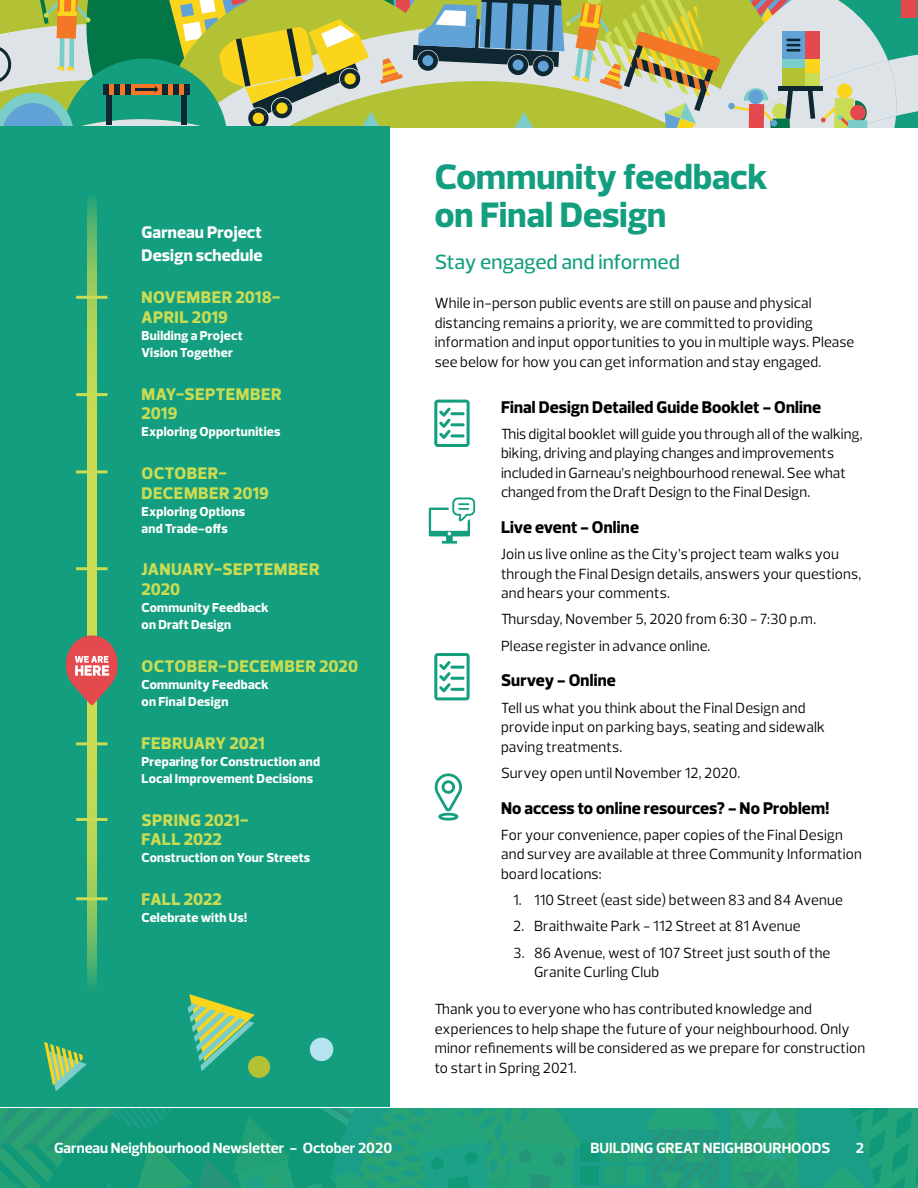
<style>
.page{position:relative;width:918px;height:1188px;background:#fff}
.page>*{position:absolute;margin:0;border:0;box-sizing:border-box;transform-origin:0 0}
.t1{font:800 36px/37.5px "Prelo";color:#129e7f}
.t2{font:500 21px "Prelo";color:#129e7f}
.t3{font:800 17.25px "Prelo";letter-spacing:.005em;color:#000}
.t4{font:800 17.1px/19.5px "Prelo";letter-spacing:.02em;color:#c9dc53}
.t5{font:800 17.1px/22.4px "Prelo";letter-spacing:.005em;color:#fff}
.t6{font:800 17.1px "Prelo";color:#c9dc53}
.t7{font:15px/19.5px "Prelo";letter-spacing:.01em;color:#000}
.t8{font:700 15px "Prelo";color:#fff}
.t9{font:800 13.2px/17.1px "Prelo";letter-spacing:.015em;color:#fff}
</style>
<div class="page">
<svg style="left:0;top:0;width:918px;height:127px;background:#a1b67b"></svg>
<div style="left:0;top:1108px;width:918px;height:80px;background:linear-gradient(to bottom,#1d9e7d,#1e9e7b)"></div>
<div style="left:0;top:126px;width:390px;height:981px;background:#129e7f"></div>
<svg style="left:187px;top:994px;width:84px;height:84px"></svg>
<svg style="left:44px;top:1042px;width:43px;height:50px"></svg>
<div style="left:309px;top:1037px;width:25px;height:24px;background:#b5e3f0;border-radius:50%"></div>
<svg style="left:87px;top:196px;width:10px;height:792px;background:#a8d05a"></svg>
<hr style="left:76px;top:296px;width:32px;height:3px;background:#c9dc53">
<hr style="left:76px;top:393px;width:32px;height:3px;background:#c9dc53">
<hr style="left:76px;top:470px;width:32px;height:3px;background:#c9dc53">
<hr style="left:76px;top:567px;width:32px;height:3px;background:#c9dc53">
<hr style="left:76px;top:742px;width:32px;height:3px;background:#c9dc53">
<hr style="left:76px;top:818px;width:32px;height:3px;background:#c9dc53">
<hr style="left:76px;top:897px;width:32px;height:3px;background:#c9dc53">
<svg style="left:65px;top:633px;width:53px;height:72px"></svg>
<svg style="left:434px;top:400px;width:36px;height:47px"></svg>
<svg style="left:434px;top:653px;width:36px;height:47px"></svg>
<svg style="left:428px;top:497px;width:48px;height:47px"></svg>
<hr style="left:0;top:1108px;width:1px;height:80px;background:#129e7f">
<svg style="left:434px;top:773px;width:28px;height:41px"></svg>
<div style="left:438px;top:813px;width:20px;height:8px;border:3px solid #129e7f;border-radius:50%"></div>
<p class="t5" style="left:142px;top:221px;width:123px">Garneau Project<br>Design schedule</p>
<p class="t4" style="left:142px;top:288px;width:140px">NOVEMBER 2018-<br>APRIL 2019</p>
<p class="t9" style="left:142px;top:327px;width:103px">Building a Project<br>Vision Together</p>
<p class="t4" style="left:142px;top:384px;width:142px">MAY-SEPTEMBER<br>2019</p>
<p class="t9" style="left:142px;top:423px;width:140px">Exploring Opportunities</p>
<p class="t4" style="left:142px;top:464px;width:129px">OCTOBER-<br>DECEMBER 2019</p>
<p class="t9" style="left:142px;top:503px;width:105px">Exploring Options and Trade-offs</p>
<p class="t4" style="left:142px;top:560px;width:180px">JANUARY-SEPTEMBER<br>2020</p>
<p class="t9" style="left:142px;top:599px;width:129px">Community Feedback on Draft Design</p>
<p class="t4" style="left:142px;top:656px;width:218px">OCTOBER-DECEMBER 2020</p>
<p class="t9" style="left:142px;top:676px;width:129px">Community Feedback on Final Design</p>
<p class="t4" style="left:142px;top:733px;width:125px">FEBRUARY 2021</p>
<p class="t9" style="left:142px;top:753px;width:180px">Preparing for Construction and<br>Local Improvement Decisions</p>
<p class="t4" style="left:142px;top:810px;width:109px">SPRING 2021-<br>FALL 2022</p>
<p class="t9" style="left:142px;top:849px;width:170px">Construction on Your Streets</p>
<p class="t6" style="left:142px;top:889px;width:82px">FALL 2022</p>
<p class="t9" style="left:142px;top:909px;width:107px">Celebrate with Us!</p>
<h1 class="t1" style="left:435px;top:158px;width:335px">Community feedback on Final Design</h1>
<h2 class="t2" style="left:435px;top:248px;width:247px">Stay engaged and informed</h2>
<p class="t7" style="left:435px;top:293px;width:421px">While in-person public events are still on pause and physical distancing remains a priority, we are committed to providing information and input opportunities to you in multiple ways. Please see below for how you can get information and stay engaged.</p>
<p class="t3" style="left:501px;top:396px;width:322px">Final Design Detailed Guide Booklet - Online</p>
<p class="t7" style="left:501px;top:424px;width:363px">This digital booklet will guide you through all of the walking, biking, driving and playing changes and improvements included in Garneau’s neighbourhood renewal. See what changed from the Draft Design to the Final Design.</p>
<p class="t3" style="left:501px;top:516px;width:139px">Live event - Online</p>
<p class="t7" style="left:501px;top:544px;width:362px">Join us live online as the City’s project team walks you through the Final Design details, answers your questions, and hears your comments.</p>
<p class="t7" style="left:501px;top:606px;width:317px;line-height:26.2px">Thursday, November 5, 2020 from 6:30 - 7:30 p.m.<br>Please register in advance online.</p>
<p class="t3" style="left:501px;top:670px;width:116px">Survey - Online</p>
<p class="t7" style="left:501px;top:698px;width:325px">Tell us what you think about the Final Design and provide input on parking bays, seating and sidewalk paving treatments.</p>
<p class="t7" style="left:501px;top:763px;width:241px">Survey open until November 12, 2020.</p>
<p class="t3" style="left:501px;top:797px;width:330px">No access to online resources? - No Problem!</p>
<p class="t7" style="left:501px;top:825px;width:362px">For your convenience, paper copies of the Final Design and survey are available at three Community Information board locations:</p>
<p class="t7" style="left:513px;top:890px;width:331px">1. 110 Street (east side) between 83 and 84 Avenue</p>
<p class="t7" style="left:513px;top:917px;width:289px">2. Braithwaite Park - 112 Street at 81 Avenue</p>
<p class="t7" style="left:534px;top:943px;width:298px;text-indent:-21px">3. 86 Avenue, west of 107 Street just south of the<br>Granite Curling Club</p>
<p class="t7" style="left:435px;top:999px;width:432px">Thank you to everyone who has contributed knowledge and experiences to help shape the future of your neighbourhood. Only minor refinements will be considered as we prepare for construction to start in Spring 2021.</p>
<p class="t8" style="left:54px;top:1139px;width:340px">Garneau Neighbourhood Newsletter - October 2020</p>
<p class="t8" style="left:590px;top:1139px;width:241px">BUILDING GREAT NEIGHBOURHOODS</p>
<p class="t8" style="left:856px;top:1139px;width:10px">2</p>
</div>
